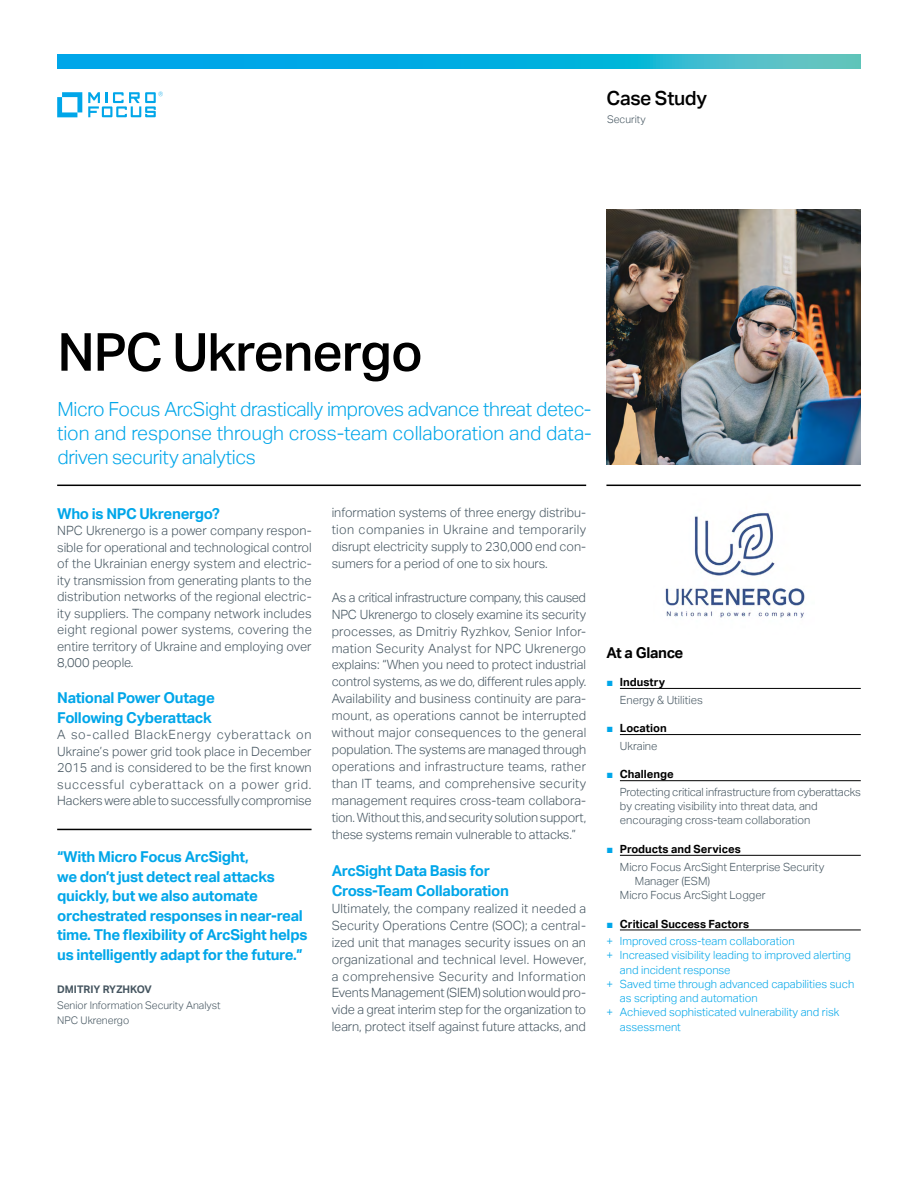
<style>
.page{position:relative;width:918px;height:1188px;background:#fff}
.page>*{position:absolute;margin:0;border:0;box-sizing:border-box;transform-origin:0 0}
.headline_35_38{font:500 52.5px "Aktiv Grotesk";letter-spacing:-.02em;color:#000}
.intro1_13_16-light_b{font:300 19.5px/24px "Aktiv Grotesk";letter-spacing:-.01em;color:#00a6e9;text-align:justify}
.collateral_name_13_1{font:500 19.5px "Aktiv Grotesk";letter-spacing:-.02em;color:#000}
.pull_quote_10_13-blu{font:700 15px/19.5px "Aktiv Grotesk";letter-spacing:-.02em;color:#00a6e9}
.subhead_10_13-blue{font:700 15px/19.5px "Aktiv Grotesk";letter-spacing:-.02em;color:#00a6e9}
.subhead_10_13{font:700 15px "Aktiv Grotesk";letter-spacing:-.02em;color:#000}
.body_8_5_11-grey{font:300 12.75px/17px "Aktiv Grotesk";letter-spacing:-.005em;color:#455560;text-align:justify}
.caption_7_5_9_5_inde{font:300 11.25px/14.2px "Aktiv Grotesk";color:#455560}
.t1{font:300 11.25px/14.2px "Aktiv Grotesk";color:#00a6e9}
.t2{font:700 11.25px "Aktiv Grotesk";color:#000}
.quote_title_7_11-gre{font:300 10.5px "Aktiv Grotesk";color:#455560}
.quote_name_caps_7_11{font:700 10.5px "Aktiv Grotesk";color:#455560}
.quote_company_7_9_5{font:300 10.5px "Aktiv Grotesk";color:#455560}
.caption_7_9_5-grey{font:300 10.5px "Aktiv Grotesk";color:#455560}
.s1{font-family:"Arial";font-weight:400;color:#00a6e9}
</style>
<div class="page">
<hr style="left:57px;top:485px;width:529px;height:1px;background:#000">
<hr style="left:606px;top:485px;width:255px;height:1px;background:#000">
<img style="left:606px;top:210px;width:255px;height:254px">
<hr style="left:620px;top:688px;width:241px;height:1px;background:#000">
<hr style="left:620px;top:734px;width:241px;height:1px;background:#000">
<hr style="left:620px;top:780px;width:241px;height:1px;background:#000">
<hr style="left:620px;top:855px;width:241px;height:1px;background:#000">
<hr style="left:620px;top:930px;width:241px;height:1px;background:#000">
<hr style="left:57px;top:829px;width:255px;height:1px;background:#000">
<svg style="left:57px;top:92px;width:25px;height:25px"></svg>
<svg style="left:88px;top:92px;width:75px;height:25px"></svg>
<svg style="left:57px;top:54px;width:804px;height:15px;background:#14b0dc"></svg>
<img style="left:665px;top:513px;width:140px;height:105px">
<p class="collateral_name_13_1" style="left:607px;top:87px;width:102px">Case Study</p>
<p class="caption_7_9_5-grey" style="left:607px;top:113px;width:40px">Security</p>
<p class="headline_35_38" style="left:57px;top:322px;width:367px">NPC Ukrenergo</p>
<p class="intro1_13_16-light_b" style="left:57px;top:398px;width:536px">Micro Focus ArcSight drastically improves advance threat detec&shy;tion and response through cross-team collaboration and data&shy;driven security analytics</p>
<p class="subhead_10_13-blue" style="left:57px;top:504px;width:164px">Who is NPC Ukrenergo?</p>
<p class="body_8_5_11-grey" style="left:57px;top:522px;width:256px;line-height:16.5px">NPC Ukrenergo is a power company respon&shy;sible for operational and technological control of the Ukrainian energy system and electric&shy;ity transmission from generating plants to the distribution networks of the regional electric&shy;ity suppliers. The company network includes eight regional power systems, covering the entire territory of Ukraine and employing over 8,000 people.</p>
<p class="subhead_10_13-blue" style="left:57px;top:688px;width:159px">National Power Outage<br>Following Cyberattack</p>
<p class="body_8_5_11-grey" style="left:57px;top:726px;width:256px;line-height:16.5px">A so-called BlackEnergy cyberattack on Ukraine’s power grid took place in December 2015 and is considered to be the first known successful cyberattack on a power grid.<br>Hackers were able to successfully compromise</p>
<p class="pull_quote_10_13-blu" style="left:57px;top:847px;width:252px">“With Micro Focus ArcSight,<br>we don’t just detect real attacks quickly, but we also automate orchestrated responses in near-real time. The flexibility of ArcSight helps us intelligently adapt for the future.”</p>
<p class="quote_name_caps_7_11" style="left:57px;top:983px;width:96px">DMITRIY RYZHKOV</p>
<p class="quote_title_7_11-gre" style="left:57px;top:1000px;width:165px">Senior Information Security Analyst</p>
<p class="quote_company_7_9_5" style="left:57px;top:1014px;width:74px">NPC Ukrenergo</p>
<p class="body_8_5_11-grey" style="left:332px;top:504px;width:256px">information systems of three energy distribu&shy;tion companies in Ukraine and temporarily disrupt electricity supply to 230,000 end con&shy;sumers for a period of one to six hours.</p>
<p class="body_8_5_11-grey" style="left:332px;top:589px;width:256px">As a critical infrastructure company, this caused NPC Ukrenergo to closely examine its security processes, as Dmitriy Ryzhkov, Senior Infor&shy;mation Security Analyst for NPC Ukrenergo explains: “When you need to protect industrial control systems, as we do, different rules apply.<br>Availability and business continuity are para&shy;mount, as operations cannot be interrupted without major consequences to the general population. The systems are managed through operations and infrastructure teams, rather than IT teams, and comprehensive security management requires cross-team collabora&shy;tion. Without this, and security solution support, these systems remain vulnerable to attacks.”</p>
<p class="subhead_10_13-blue" style="left:332px;top:861px;width:179px;line-height:20px">ArcSight Data Basis for<br>Cross-Team Collaboration</p>
<p class="body_8_5_11-grey" style="left:332px;top:900px;width:256px">Ultimately, the company realized it needed a Security Operations Centre (SOC); a central&shy;ized unit that manages security issues on an organizational and technical level. However, a comprehensive Security and Information Events Management (SIEM) solution would pro&shy;vide a great interim step for the organization to learn, protect itself against future attacks, and</p>
<p class="subhead_10_13" style="left:606px;top:644px;width:79px">At a Glance</p>
<p class="t2" style="left:606px;top:676px;width:60px"><span class="s1">■</span> Industry</p>
<p class="caption_7_5_9_5_inde" style="left:620px;top:693px;width:85px">Energy &amp; Utilities</p>
<p class="t2" style="left:606px;top:722px;width:62px"><span class="s1">■</span> Location</p>
<p class="caption_7_5_9_5_inde" style="left:620px;top:739px;width:39px">Ukraine</p>
<p class="t2" style="left:606px;top:768px;width:69px"><span class="s1">■</span> Challenge</p>
<p class="caption_7_5_9_5_inde" style="left:620px;top:785px;width:242px">Protecting critical infrastructure from cyberattacks by creating visibility into threat data, and encouraging cross-team collaboration</p>
<p class="t2" style="left:606px;top:843px;width:136px"><span class="s1">■</span> Products and Services</p>
<p class="caption_7_5_9_5_inde" style="left:635px;top:860px;width:191px;text-indent:-15px">Micro Focus ArcSight Enterprise Security<br>Manager (ESM)</p>
<p class="caption_7_5_9_5_inde" style="left:620px;top:888px;width:147px">Micro Focus ArcSight Logger</p>
<p class="t2" style="left:606px;top:917px;width:144px"><span class="s1">■</span> Critical Success Factors</p>
<p class="t1" style="left:606px;top:934px;width:190px">+ Improved cross-team collaboration</p>
<p class="t1" style="left:620px;top:948px;width:233px;text-indent:-14px">+ Increased visibility leading to improved alerting and incident response</p>
<p class="t1" style="left:620px;top:977px;width:236px;text-indent:-14px">+ Saved time through advanced capabilities such as scripting and automation</p>
<p class="t1" style="left:620px;top:1005px;width:221px;text-indent:-14px">+ Achieved sophisticated vulnerability and risk assessment</p>
</div>
